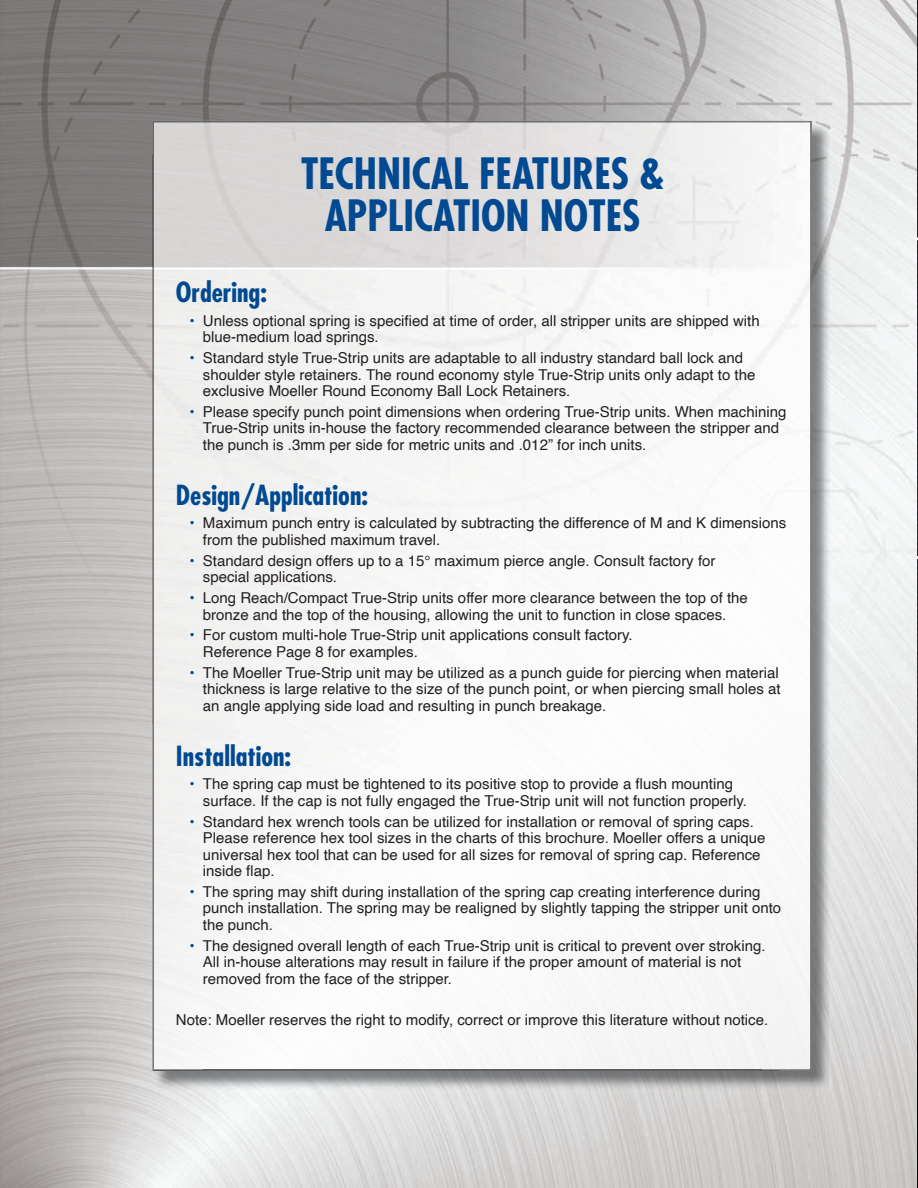
<style>
.page{position:relative;width:918px;height:1188px;background:#fff}
.page>*{position:absolute;margin:0;border:0;box-sizing:border-box;transform-origin:0 0}
.t1{font:700 condensed 42px/42px "Futura";color:#014990;text-align:center}
.t2{font:700 condensed 27px "Futura";color:#014990}
.t3{font:15px/16.5px "Helvetica";color:#231f20}
.s1{color:#014990}
</style>
<div class="page">
<img style="left:0;top:0;width:917px;height:155px">
<img style="left:0;top:155px;width:153px;height:568px">
<img style="left:831px;top:155px;width:86px;height:826px">
<img style="left:0;top:723px;width:161px;height:465px">
<img style="left:810px;top:981px;width:107px;height:207px">
<img style="left:161px;top:1090px;width:649px;height:98px">
<img style="left:779px;top:123px;width:52px;height:967px">
<img style="left:155px;top:1071px;width:624px;height:19px">
<img style="left:762px;top:123px;width:50px;height:948px">
<img style="left:155px;top:1070px;width:607px;height:1px">
<img style="left:153px;top:122px;width:658px;height:52px">
<img style="left:153px;top:174px;width:51px;height:896px">
<img style="left:760px;top:174px;width:51px;height:896px">
<img style="left:203px;top:1069px;width:558px;height:1px">
<img style="left:917px;top:0;width:1px;height:1188px">
<h1 class="t1" style="left:301px;top:152px;width:365px">TECHNICAL FEATURES &amp;<br>APPLICATION NOTES</h1>
<h2 class="t2" style="left:176px;top:275px;width:93px">Ordering:</h2>
<p class="t3" style="left:203px;top:313px;width:558px;text-indent:-14px"><span class="s1">•</span> Unless optional spring is specified at time of order, all stripper units are shipped with blue-medium load springs.</p>
<p class="t3" style="left:203px;top:350px;width:554px;text-indent:-14px"><span class="s1">•</span> Standard style True-Strip units are adaptable to all industry standard ball lock and shoulder style retainers. The round economy style True-Strip units only adapt to the exclusive Moeller Round Economy Ball Lock Retainers.</p>
<p class="t3" style="left:203px;top:404px;width:585px;text-indent:-14px"><span class="s1">•</span> Please specify punch point dimensions when ordering True-Strip units. When machining<br>True-Strip units in-house the factory recommended clearance between the stripper and the punch is .3mm per side for metric units and .012” for inch units.</p>
<h2 class="t2" style="left:176px;top:478px;width:194px">Design/Application:</h2>
<p class="t3" style="left:203px;top:515px;width:585px;text-indent:-14px"><span class="s1">•</span> Maximum punch entry is calculated by subtracting the difference of M and K dimensions from the published maximum travel.</p>
<p class="t3" style="left:203px;top:553px;width:514px;text-indent:-14px"><span class="s1">•</span> Standard design offers up to a 15° maximum pierce angle. Consult factory for special applications.</p>
<p class="t3" style="left:189px;top:590px;width:560px;text-align:center"><span class="s1">•</span> Long Reach/Compact True-Strip units offer more clearance between the top of the bronze and the top of the housing, allowing the unit to function in close spaces.</p>
<p class="t3" style="left:203px;top:627px;width:431px;text-indent:-14px"><span class="s1">•</span> For custom multi-hole True-Strip unit applications consult factory.<br>Reference Page 8 for examples.</p>
<p class="t3" style="left:203px;top:665px;width:579px;text-align:justify;text-indent:-14px"><span class="s1">•</span> The Moeller True-Strip unit may be utilized as a punch guide for piercing when material thickness is large relative to the size of the punch point, or when piercing small holes at an angle applying side load and resulting in punch breakage.</p>
<h2 class="t2" style="left:176px;top:739px;width:117px">Installation:</h2>
<p class="t3" style="left:203px;top:776px;width:546px;text-indent:-14px"><span class="s1">•</span> The spring cap must be tightened to its positive stop to provide a flush mounting surface. If the cap is not fully engaged the True-Strip unit will not function properly.</p>
<p class="t3" style="left:203px;top:814px;width:564px;text-indent:-14px"><span class="s1">•</span> Standard hex wrench tools can be utilized for installation or removal of spring caps.<br>Please reference hex tool sizes in the charts of this brochure. Moeller offers a unique universal hex tool that can be used for all sizes for removal of spring cap. Reference inside flap.</p>
<p class="t3" style="left:203px;top:884px;width:580px;text-indent:-14px"><span class="s1">•</span> The spring may shift during installation of the spring cap creating interference during punch installation. The spring may be realigned by slightly tapping the stripper unit onto the punch.</p>
<p class="t3" style="left:203px;top:938px;width:564px;text-indent:-14px"><span class="s1">•</span> The designed overall length of each True-Strip unit is critical to prevent over stroking.<br>All in-house alterations may result in failure if the proper amount of material is not removed from the face of the stripper.</p>
<p class="t3" style="left:176px;top:1012px;width:594px">Note: Moeller reserves the right to modify, correct or improve this literature without notice.</p>
</div>
